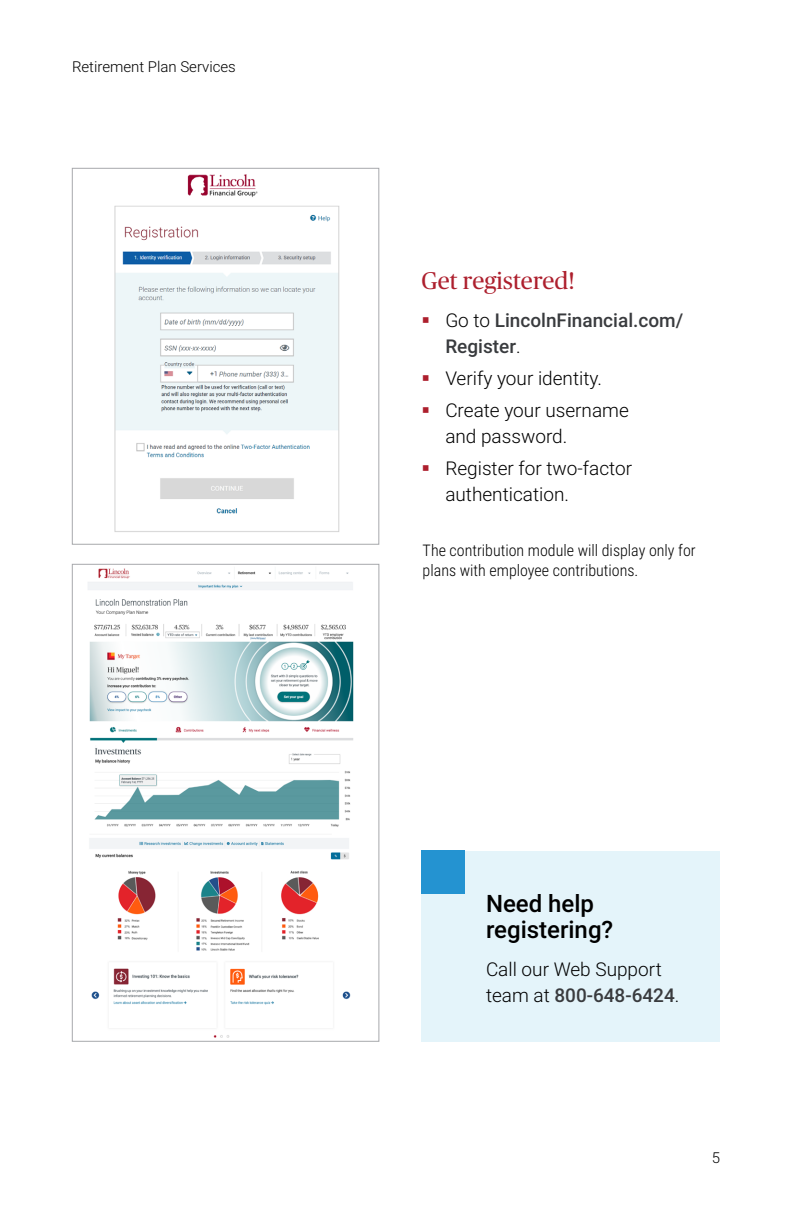
<style>
.page{position:relative;width:792px;height:1224px;background:#fff}
.page>*{position:absolute;margin:0;border:0;box-sizing:border-box;transform-origin:0 0}
.Body_Copy{font:500 24px/26px "Roboto";color:#000}
.Subheader_2{font:24px "Publico Headline";letter-spacing:.005em;color:#ad1f2d}
.Body_Copy-2{font:300 19px/26px "Roboto";color:#000}
.t1{font:500 19px/26px "Roboto";color:#393b3e}
.Footnotes{font:300 16px/20px "Roboto Condensed";color:#000}
.t2{font:300 15px "Roboto";color:#000}
.s1{font-weight:300;color:#000}
.s2{font-weight:500;color:#393b3e}
</style>
<div class="page">
<div style="left:421px;top:851px;width:299px;height:191px;background:#e4f4fa"></div>
<div style="left:421px;top:851px;width:44px;height:43px;background:#2493d1"></div>
<img style="left:114px;top:174px;width:226px;height:358px">
<div style="left:72px;top:168px;width:307px;height:377px;border:1px solid #a7a9ac"></div>
<img style="left:88px;top:568px;width:266px;height:470px">
<div style="left:72px;top:564px;width:307px;height:478px;border:1px solid #a7a9ac"></div>
<p class="t2" style="left:72px;top:56px;width:165px">Retirement Plan Services</p>
<h2 class="Subheader_2" style="left:421px;top:264px;width:155px">Get registered!</h2>
<p class="t1" style="left:445px;top:307px;width:239px"><span class="s1">Go to</span> LincolnFinancial.com/<br>Register<span class="s1">.</span></p>
<p class="Body_Copy-2" style="left:445px;top:365px;width:158px">Verify your identity.</p>
<p class="Body_Copy-2" style="left:445px;top:397px;width:185px">Create your username and password.</p>
<p class="Body_Copy-2" style="left:445px;top:455px;width:188px">Register for two-factor authentication.</p>
<p class="Footnotes" style="left:423px;top:539px;width:275px">The contribution module will display only for plans with employee contributions.</p>
<p class="Body_Copy" style="left:486px;top:889px;width:129px">Need help registering?</p>
<p class="Body_Copy-2" style="left:486px;top:955px;width:195px">Call our Web Support team at <span class="s2">800-648-6424</span>.</p>
<p class="t2" style="left:712px;top:1147px;width:10px">5</p>
</div>
